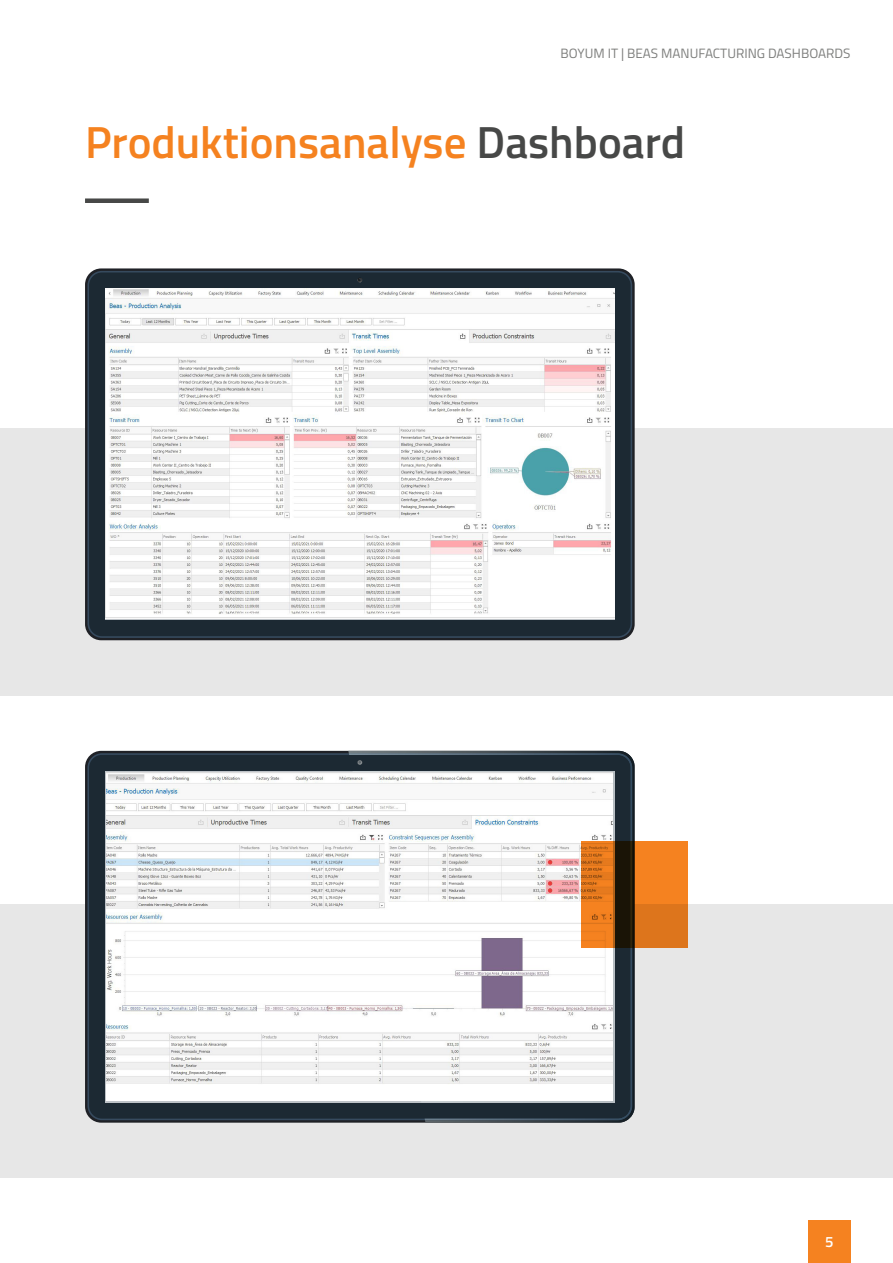
<style>
.page{position:relative;width:893px;height:1263px;background:#fff}
.page>*{position:absolute;margin:0;border:0;box-sizing:border-box;transform-origin:0 0}
.t1{font:600 45px "Titillium Web";color:#f58220}
.t2{font:600 15px "Titillium Web";color:#fff}
.t3{font:13.5px "Titillium Web";color:#7d7e7c}
.s1{color:#474847}
</style>
<div class="page">
<div style="left:808px;top:1220px;width:42px;height:43px;background:#f58220"></div>
<div style="left:0;top:905px;width:893px;height:273px;background:#e7e7e7"></div>
<div style="left:0;top:428px;width:893px;height:267px;background:#e7e7e7"></div>
<div style="left:85px;top:198px;width:64px;height:5px;background:#474847"></div>
<svg style="left:85px;top:268px;width:550px;height:372px"></svg>
<div style="left:89px;top:272px;width:542px;height:364px;background:#1c2933;border-radius:13px"></div>
<img style="left:105px;top:289px;width:509px;height:330px">
<svg style="left:357px;top:278px;width:5px;height:4px"></svg>
<div style="left:89px;top:755px;width:542px;height:363px;background:#1c2933;border-radius:13px"></div>
<svg style="left:349px;top:753px;width:283px;height:367px"></svg>
<svg style="left:357px;top:760px;width:5px;height:5px"></svg>
<img style="left:107px;top:773px;width:506px;height:328px">
<svg style="left:582px;top:841px;width:106px;height:106px"></svg>
<p class="t3" style="left:561px;top:43px;width:291px">BOYUM IT | BEAS MANUFACTURING DASHBOARDS</p>
<p class="t1" style="left:85px;top:109px;width:601px">Produktionsanalyse <span class="s1">Dashboard</span></p>
<p class="t2" style="left:825px;top:1230px;width:10px">5</p>
</div>
